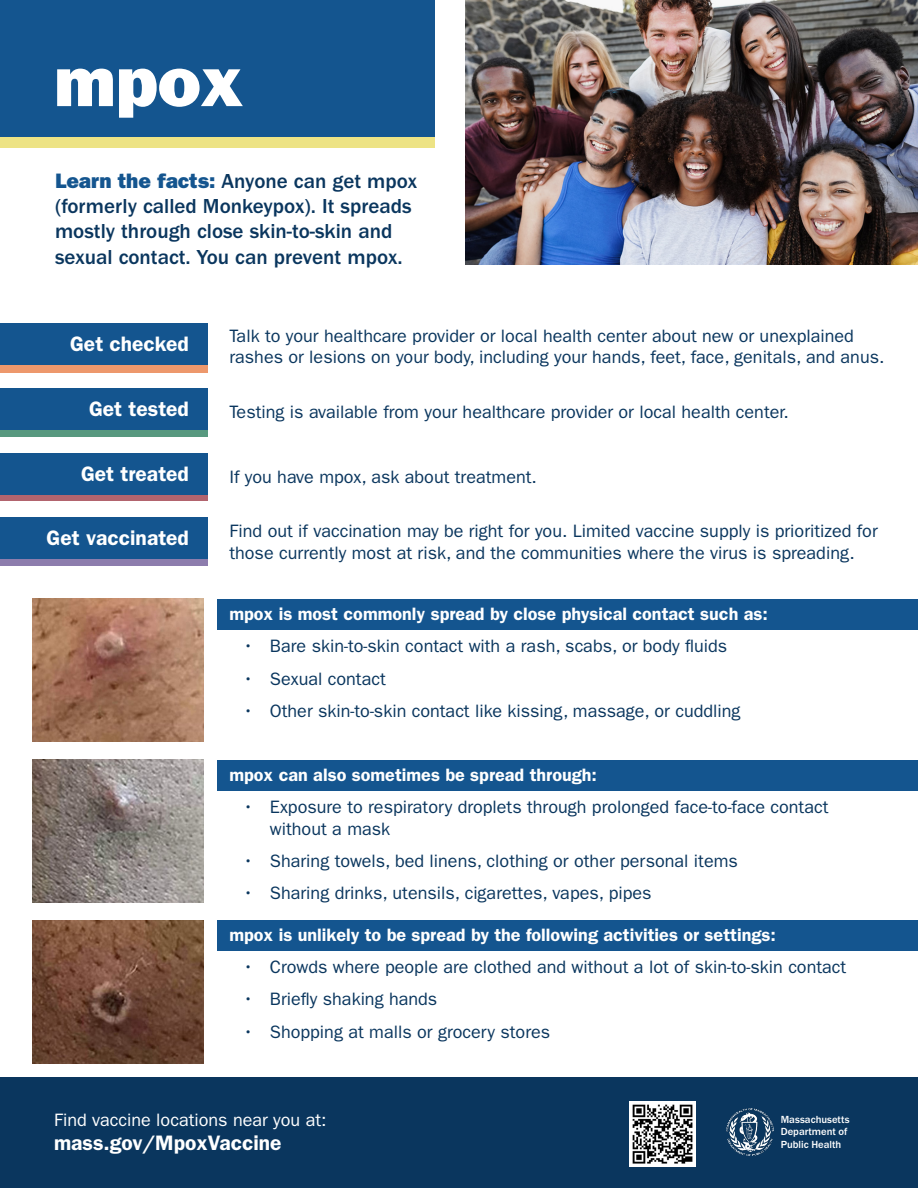
<style>
.page{position:relative;width:918px;height:1188px;background:#fff}
.page>*{position:absolute;margin:0;border:0;box-sizing:border-box;transform-origin:0 0}
.t1{font:72px "ITC Franklin Gothic Std Hvy";color:#fff}
.t2{font:500 21px/25.2px "ITC Franklin Gothic Std";color:#0a365e}
.t3{font:600 21px "ITC Franklin Gothic Std";color:#fff}
.t4{font:18px/21.6px "ITC Franklin Gothic Std";color:#0a365e}
.Bullet{font:600 18px "ITC Franklin Gothic Std";color:#fff}
.t5{font:18px "ITC Franklin Gothic Std";color:#fff}
.t6{font:500 10.65px/12.8px "Franklin Gothic URW";color:#fff}
.s1{font-family:"ITC Franklin Gothic Std Hvy";font-weight:400;color:#14558f}
</style>
<div class="page">
<div style="left:0;top:0;width:434px;height:148px;background:#ede385"></div>
<div style="left:0;top:0;width:434px;height:137px;background:#14558f"></div>
<div style="left:217px;top:760px;width:701px;height:30px;background:#14558f"></div>
<div style="left:217px;top:920px;width:701px;height:31px;background:#14558f"></div>
<img style="left:466px;top:0;width:452px;height:264px">
<div style="left:0;top:1077px;width:918px;height:111px;background:#0a365e"></div>
<div style="left:217px;top:599px;width:701px;height:30px;background:#14558f"></div>
<img style="left:726px;top:1109px;width:47px;height:46px">
<img style="left:32px;top:599px;width:171px;height:142px">
<img style="left:32px;top:760px;width:171px;height:142px">
<img style="left:32px;top:920px;width:171px;height:143px">
<div style="left:0;top:524px;width:207px;height:42px;background:#8d7dad"></div>
<div style="left:0;top:518px;width:207px;height:41px;background:#14558f"></div>
<div style="left:0;top:331px;width:207px;height:41px;background:#ed986c"></div>
<div style="left:0;top:323px;width:207px;height:42px;background:#14558f"></div>
<svg style="left:0;top:429px;width:207px;height:7px"></svg>
<div style="left:0;top:388px;width:207px;height:41px;background:#14558f"></div>
<div style="left:0;top:459px;width:207px;height:41px;background:linear-gradient(to right,#b2646e,#b2646e)"></div>
<div style="left:0;top:453px;width:207px;height:41px;background:#14558f"></div>
<img style="left:629px;top:1101px;width:66px;height:66px">
<p class="t1" style="left:54px;top:39px;width:190px">mpox</p>
<p class="t2" style="left:55px;top:169px;width:364px"><span class="s1">Learn the facts:</span> Anyone can get mpox (formerly called Monkeypox). It spreads mostly through close skin-to-skin and sexual contact. You can prevent mpox.</p>
<p class="t3" style="left:70px;top:332px;width:120px">Get checked</p>
<p class="t4" style="left:229px;top:325px;width:657px">Talk to your healthcare provider or local health center about new or unexplained rashes or lesions on your body, including your hands, feet, face, genitals, and anus.</p>
<p class="t3" style="left:89px;top:396px;width:101px">Get tested</p>
<p class="t4" style="left:229px;top:402px;width:561px">Testing is available from your healthcare provider or local health center.</p>
<p class="t3" style="left:81px;top:461px;width:109px">Get treated</p>
<p class="t4" style="left:229px;top:466px;width:309px">If you have mpox, ask about treatment.</p>
<p class="t3" style="left:47px;top:526px;width:144px">Get vaccinated</p>
<p class="t4" style="left:229px;top:520px;width:650px">Find out if vaccination may be right for you. Limited vaccine supply is prioritized for those currently most at risk, and the communities where the virus is spreading.</p>
<p class="Bullet" style="left:229px;top:603px;width:540px">mpox is most commonly spread by close physical contact such as:</p>
<p class="t4" style="left:243px;top:636px;width:486px">• Bare skin-to-skin contact with a rash, scabs, or body fluids</p>
<p class="t4" style="left:243px;top:668px;width:144px">• Sexual contact</p>
<p class="t4" style="left:243px;top:700px;width:499px">• Other skin-to-skin contact like kissing, massage, or cuddling</p>
<p class="Bullet" style="left:229px;top:764px;width:369px">mpox can also sometimes be spread through:</p>
<p class="t4" style="left:270px;top:796px;width:560px;text-indent:-27px">• Exposure to respiratory droplets through prolonged face-to-face contact without a mask</p>
<p class="t4" style="left:243px;top:850px;width:496px">• Sharing towels, bed linens, clothing or other personal items</p>
<p class="t4" style="left:243px;top:883px;width:410px">• Sharing drinks, utensils, cigarettes, vapes, pipes</p>
<p class="Bullet" style="left:229px;top:924px;width:548px">mpox is unlikely to be spread by the following activities or settings:</p>
<p class="t4" style="left:243px;top:956px;width:605px">• Crowds where people are clothed and without a lot of skin-to-skin contact</p>
<p class="t4" style="left:243px;top:989px;width:196px">• Briefly shaking hands</p>
<p class="t4" style="left:243px;top:1021px;width:309px">• Shopping at malls or grocery stores</p>
<p class="t5" style="left:54px;top:1110px;width:274px">Find vaccine locations near you at:</p>
<p class="t3" style="left:54px;top:1130px;width:229px">mass.gov/MpoxVaccine</p>
<p class="t6" style="left:781px;top:1112px;width:70px">Massachusetts<br>Department of<br>Public Health</p>
</div>
